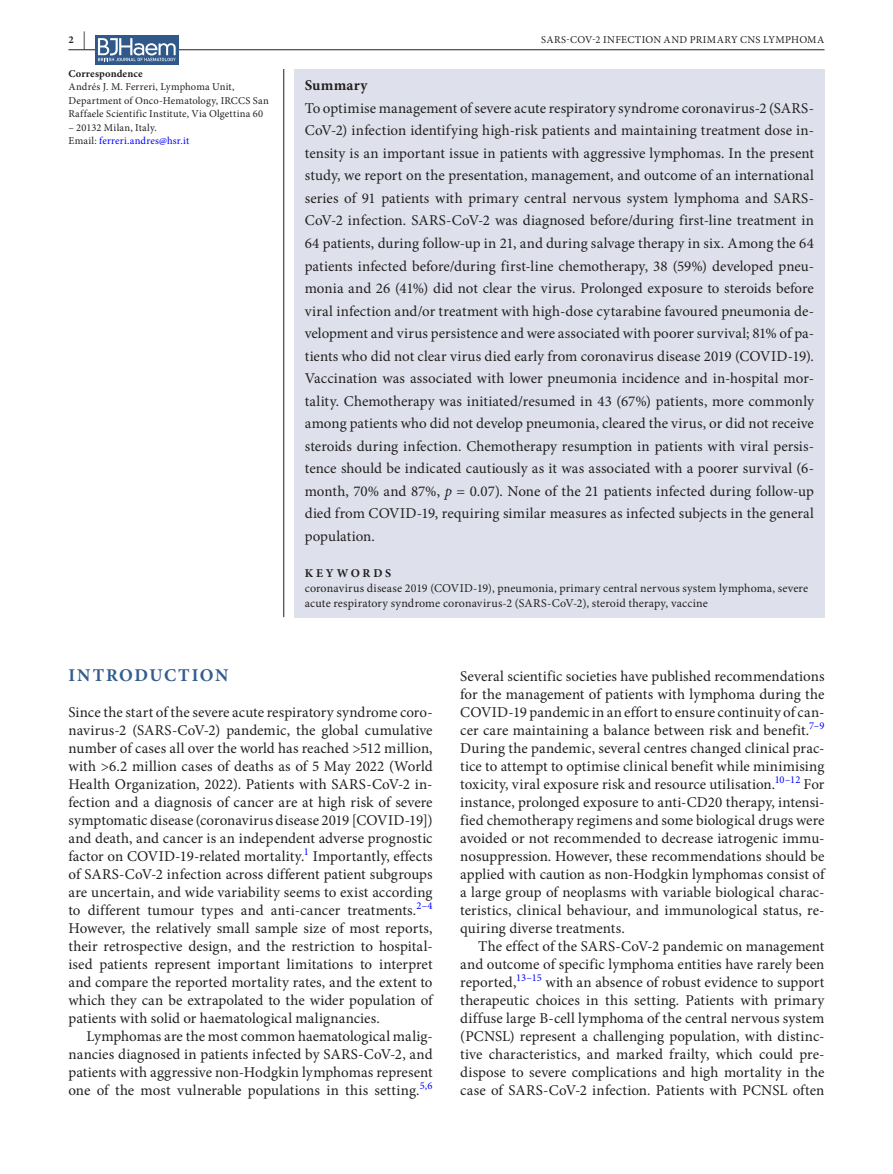
<style>
.page{position:relative;width:893px;height:1174px;background:#fff}
.page>*{position:absolute;margin:0;border:0;box-sizing:border-box;transform-origin:0 0}
.t1{font:700 18px "Minion Pro";letter-spacing:.08em;color:#325d8e}
.t2{font:15px/18px "Minion Pro";letter-spacing:.005em;color:#231f20;text-align:justify}
.t3{font:700 15px "Minion Pro";letter-spacing:.015em;color:#231f20}
.t4{font:12px/15px "Minion Pro";letter-spacing:.01em;color:#231f20}
.t5{font:700 12px "Minion Pro";letter-spacing:.225em;color:#231f20}
.t6{font:10.5px/13.5px "Minion Pro";letter-spacing:.02em;color:#231f20}
.t7{font:10.5px "Minion Pro";letter-spacing:.04em;color:#231f20}
.t8{font:10.5px "Minion Pro";letter-spacing:-.005em;color:#00f}
.t9{font:700 10.5px "Minion Pro";letter-spacing:.01em;color:#231f20}
.s1{font-size:18px}
.s2{color:#00f}
.s3{font-style:italic}
</style>
<div class="page">
<hr style="left:68px;top:49px;width:756px;height:1px;background:#231f20">
<div style="left:95px;top:35px;width:83px;height:30px;background:#30598a"></div>
<svg style="left:98px;top:38px;width:78px;height:23px"></svg>
<div style="left:294px;top:69px;width:530px;height:548px;background:#dee1eb"></div>
<hr style="left:283px;top:69px;width:1px;height:548px;background:#231f20">
<p class="t9" style="left:68px;top:32px;width:19px">2 <span class="s1">|</span></p>
<p class="t7" style="left:541px;top:32px;width:285px">SARS-COV-2 INFECTION AND PRIMARY CNS LYMPHOMA</p>
<p class="t9" style="left:68px;top:66px;width:76px">Correspondence</p>
<p class="t6" style="left:68px;top:80px;width:202px">Andrés J. M. Ferreri, Lymphoma Unit,<br>Department of Onco-Hematology, IRCCS San<br>Raffaele Scientific Institute, Via Olgettina 60</p>
<p class="t6" style="left:68px;top:121px;width:122px">– 20132 Milan, Italy.<br>Email: <span class="s2">ferreri.andres@hsr.it</span></p>
<p class="t3" style="left:305px;top:75px;width:64px">Summary</p>
<p class="t2" style="left:305px;top:97px;width:511px;line-height:22.5px">To optimise management of severe acute respiratory syndrome coronavirus-2 (SARS-CoV-2) infection identifying high-risk patients and maintaining treatment dose in&shy;tensity is an important issue in patients with aggressive lymphomas. In the present study, we report on the presentation, management, and outcome of an international series of 91 patients with primary central nervous system lymphoma and SARS-CoV-2 infection. SARS-CoV-2 was diagnosed before/during first-line treatment in 64 patients, during follow-up in 21, and during salvage therapy in six. Among the 64 patients infected before/during first-line chemotherapy, 38 (59%) developed pneu&shy;monia and 26 (41%) did not clear the virus. Prolonged exposure to steroids before viral infection and/or treatment with high-dose cytarabine favoured pneumonia de&shy;velopment and virus persistence and were associated with poorer survival; 81% of pa&shy;tients who did not clear virus died early from coronavirus disease 2019 (COVID-19).<br>Vaccination was associated with lower pneumonia incidence and in-hospital mor&shy;tality. Chemotherapy was initiated/resumed in 43 (67%) patients, more commonly among patients who did not develop pneumonia, cleared the virus, or did not receive steroids during infection. Chemotherapy resumption in patients with viral persis&shy;tence should be indicated cautiously as it was associated with a poorer survival (6- month, 70% and 87%, <span class="s3">p</span> = 0.07). None of the 21 patients infected during follow-up died from COVID-19, requiring similar measures as infected subjects in the general population.</p>
<p class="t5" style="left:305px;top:564px;width:88px">KEYWORDS</p>
<p class="t4" style="left:305px;top:580px;width:505px">coronavirus disease 2019 (COVID-19), pneumonia, primary central nervous system lymphoma, severe acute respiratory syndrome coronavirus-2 (SARS-CoV-2), steroid therapy, vaccine</p>
<p class="t1" style="left:68px;top:663px;width:162px">INTRODUCTION</p>
<p class="t2" style="left:68px;top:703px;width:366px">Since the start of the severe acute respiratory syndrome coro&shy;navirus-2 (SARS-CoV-2) pandemic, the global cumulative number of cases all over the world has reached &gt;512 million, with &gt;6.2 million cases of deaths as of 5 May 2022 (World Health Organization, 2022). Patients with SARS-CoV-2 in&shy;fection and a diagnosis of cancer are at high risk of severe symptomatic disease (coronavirus disease 2019 [COVID-19]) and death, and cancer is an independent adverse prognostic factor on COVID-19-related mortality.</p>
<p class="t8" style="left:304px;top:844px;width:7px">1</p>
<p class="t2" style="left:68px;top:847px;width:366px;text-indent:244px">Importantly, effects of SARS-CoV-2 infection across different patient subgroups are uncertain, and wide variability seems to exist according to different tumour types and anti-cancer treatments.</p>
<p class="t8" style="left:416px;top:898px;width:18px">2–4</p>
<p class="t2" style="left:68px;top:919px;width:366px">However, the relatively small sample size of most reports, their retrospective design, and the restriction to hospital&shy;ised patients represent important limitations to interpret and compare the reported mortality rates, and the extent to which they can be extrapolated to the wider population of patients with solid or haematological malignancies.</p>
<p class="t2" style="left:68px;top:1027px;width:366px;text-indent:18px">Lymphomas are the most common haematological malig&shy;nancies diagnosed in patients infected by SARS-CoV-2, and patients with aggressive non-Hodgkin lymphomas represent one of the most vulnerable populations in this setting.<sup>5,6</sup></p>
<p class="t2" style="left:460px;top:667px;width:366px">Several scientific societies have published recommendations for the management of patients with lymphoma during the COVID-19 pandemic in an effort to ensure continuity of can&shy;cer care maintaining a balance between risk and benefit.</p>
<p class="t8" style="left:809px;top:718px;width:17px">7–9</p>
<p class="t2" style="left:460px;top:739px;width:366px">During the pandemic, several centres changed clinical prac&shy;tice to attempt to optimise clinical benefit while minimising toxicity, viral exposure risk and resource utilisation.</p>
<p class="t8" style="left:775px;top:772px;width:27px">10–12</p>
<p class="t2" style="left:460px;top:775px;width:366px;text-indent:343px">For instance, prolonged exposure to anti-CD20 therapy, intensi&shy;fied chemotherapy regimens and some biological drugs were avoided or not recommended to decrease iatrogenic immu&shy;nosuppression. However, these recommendations should be applied with caution as non-Hodgkin lymphomas consist of a large group of neoplasms with variable biological charac&shy;teristics, clinical behaviour, and immunological status, re&shy;quiring diverse treatments.</p>
<p class="t2" style="left:460px;top:937px;width:366px;text-indent:18px">The effect of the SARS-CoV-2 pandemic on management and outcome of specific lymphoma entities have rarely been reported,</p>
<p class="t8" style="left:516px;top:970px;width:27px">13–15</p>
<p class="t2" style="left:460px;top:973px;width:366px;text-indent:85px">with an absence of robust evidence to support therapeutic choices in this setting. Patients with primary diffuse large B-cell lymphoma of the central nervous system (PCNSL) represent a challenging population, with distinc&shy;tive characteristics, and marked frailty, which could pre&shy;dispose to severe complications and high mortality in the case of SARS-CoV-2 infection. Patients with PCNSL often</p>
</div>
